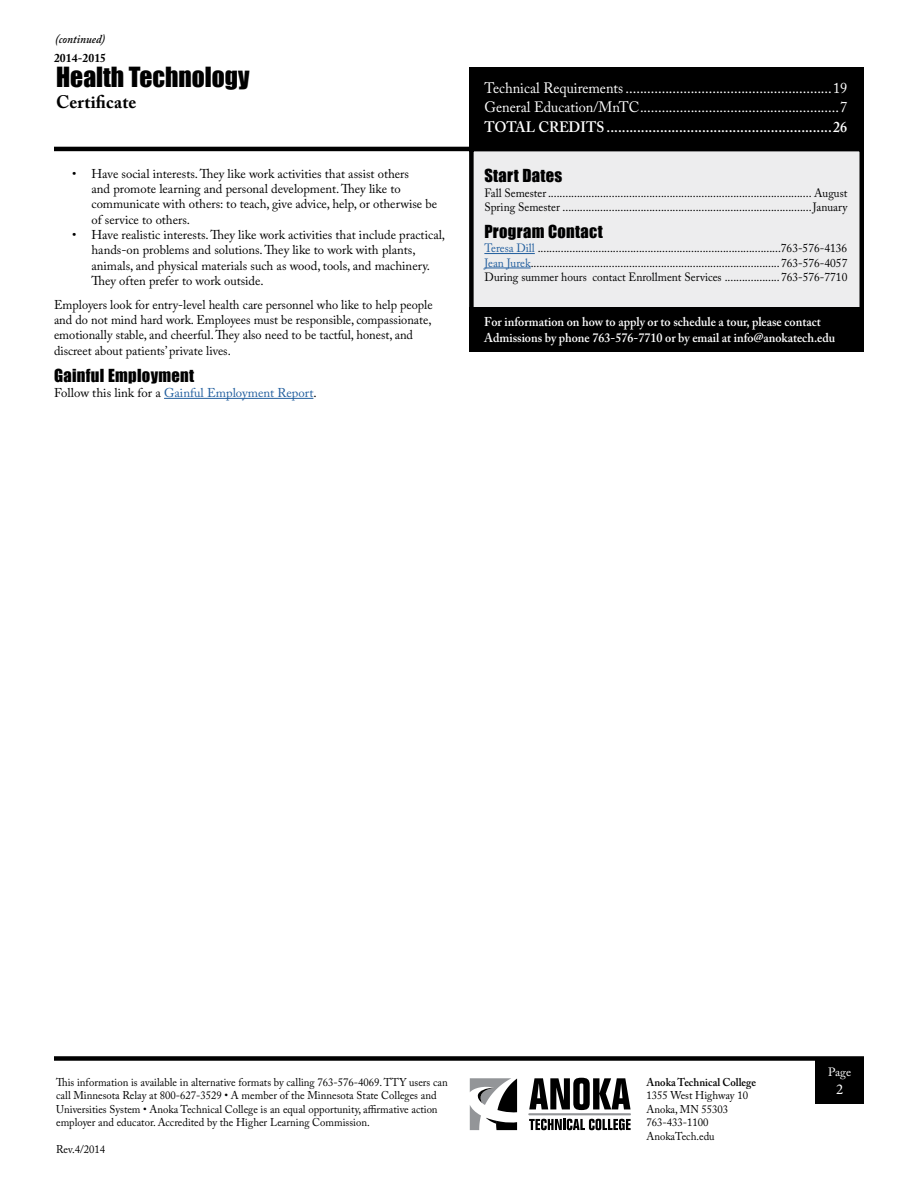
<style>
.page{position:relative;width:918px;height:1188px;background:#fff}
.page>*{position:absolute;margin:0;border:0;box-sizing:border-box;transform-origin:0 0}
.t1{font:25.5px "Impact";color:#000}
.t2{font:700 18px "Adobe Caslon Pro";letter-spacing:.01em;color:#000}
.t3{font:16.5px "Impact";letter-spacing:.02em;color:#000}
.t4{font:15px/19.5px "Adobe Caslon Pro";color:#fff;scale:.95 1}
.t5{font:600 15px "Adobe Caslon Pro";color:#fff;scale:.95 1}
.t6{font:15px "Minion Pro";color:#fff}
.t7{font:12.75px/15.3px "Adobe Caslon Pro";color:#000}
.t8{font:600 12.75px/15.3px "Adobe Caslon Pro";color:#fff;scale:.95 1}
.t9{font:12.75px "Adobe Caslon Pro";color:#215e9e}
.t10{font:12px/14.4px "Adobe Caslon Pro";color:#000;scale:.95 1}
.t11{font:italic 600 12px "Adobe Caslon Pro";color:#000;scale:.95 1}
.t12{font:700 12px "Adobe Caslon Pro";letter-spacing:.01em;color:#000}
.t13{font:12px "Adobe Caslon Pro";color:#fff}
.t14{font:11.25px/13.5px "Adobe Caslon Pro";color:#000;scale:.95 1}
.t15{font:600 11.25px "Adobe Caslon Pro";color:#000;scale:.95 1}
.s1{color:#000}
.s2{color:#215e9e}
</style>
<div class="page">
<hr style="left:54px;top:147px;width:810px;height:4px;background:#000">
<div style="left:469px;top:67px;width:395px;height:84px;background:#000"></div>
<svg style="left:470px;top:1078px;width:47px;height:52px"></svg>
<svg style="left:529px;top:1119px;width:102px;height:11px"></svg>
<svg style="left:529px;top:1078px;width:102px;height:32px"></svg>
<hr style="left:528px;top:1113px;width:103px;height:2px;background:#939598">
<div style="left:54px;top:1056px;width:810px;height:5px;background:#000"></div>
<div style="left:815px;top:1058px;width:49px;height:46px;background:#000"></div>
<div style="left:471px;top:149px;width:391px;height:162px;background:#ededee"></div>
<div style="left:469px;top:147px;width:395px;height:166px;border:4px solid #000"></div>
<hr style="left:484px;top:253px;width:51px;height:1px;background:#215e9e">
<hr style="left:484px;top:268px;width:47px;height:1px;background:#215e9e">
<div style="left:469px;top:307px;width:395px;height:45px;background:#000"></div>
<hr style="left:164px;top:398px;width:149px;height:1px;background:#215e9e">
<p class="t11" style="left:55px;top:32px;width:54px">(continued)</p>
<p class="t12" style="left:54px;top:51px;width:54px">2014-2015</p>
<h1 class="t1" style="left:56px;top:57px;width:195px">Health Technology</h1>
<h2 class="t2" style="left:56px;top:91px;width:82px">Certificate</h2>
<p class="t7" style="left:92px;top:166px;width:347px;text-indent:-20px">• Have social interests. They like work activities that assist others<br>and promote learning and personal development. They like to communicate with others: to teach, give advice, help, or otherwise be of service to others.</p>
<p class="t7" style="left:92px;top:227px;width:355px;text-indent:-20px">• Have realistic interests. They like work activities that include practical, hands-on problems and solutions. They like to work with plants, animals, and physical materials such as wood, tools, and machinery.<br>They often prefer to work outside.</p>
<p class="t7" style="left:54px;top:297px;width:380px">Employers look for entry-level health care personnel who like to help people and do not mind hard work. Employees must be responsible, compassionate, emotionally stable, and cheerful. They also need to be tactful, honest, and discreet about patients’ private lives.</p>
<p class="t3" style="left:54px;top:363px;width:142px">Gainful Employment</p>
<p class="t9" style="left:54px;top:385px;width:264px"><span class="s1">Follow this link for a</span> Gainful Employment Report<span class="s1">.</span></p>
<p class="t4" style="left:484px;top:78px;width:384px">Technical Requirements .........................................................19<br>General Education/MnTC.......................................................7</p>
<p class="t5" style="left:484px;top:118px;width:384px">TOTAL CREDITS ...........................................................26</p>
<p class="t3" style="left:484px;top:163px;width:79px">Start Dates</p>
<p class="t10" style="left:484px;top:185px;width:384px">Fall Semester ........................................................................................... August<br>Spring Semester ......................................................................................January</p>
<p class="t3" style="left:484px;top:219px;width:120px">Program Contact</p>
<p class="t10" style="left:484px;top:241px;width:384px;text-align:justify"><span class="s2">Teresa Dill</span> ....................................................................................763-576-4136<br><span class="s2">Jean Jurek</span>...................................................................................... 763-576-4057<br>During summer hours contact Enrollment Services ................... 763-576-7710</p>
<p class="t8" style="left:484px;top:314px;width:371px">For information on how to apply or to schedule a tour, please contact<br>Admissions by phone 763-576-7710 or by email at info@anokatech.edu</p>
<p class="t14" style="left:56px;top:1075px;width:414px">This information is available in alternative formats by calling 763-576-4069. TTY users can call Minnesota Relay at 800-627-3529 • A member of the Minnesota State Colleges and Universities System • Anoka Technical College is an equal opportunity, affirmative action employer and educator. Accredited by the Higher Learning Commission.</p>
<p class="t14" style="left:56px;top:1143px;width:53px">Rev.4/2014</p>
<p class="t15" style="left:646px;top:1076px;width:117px">Anoka Technical College</p>
<p class="t14" style="left:646px;top:1089px;width:108px">1355 West Highway 10<br>Anoka, MN 55303<br>763-433-1100<br>AnokaTech.edu</p>
<p class="t13" style="left:828px;top:1065px;width:24px">Page</p>
<p class="t6" style="left:836px;top:1079px;width:9px">2</p>
</div>
